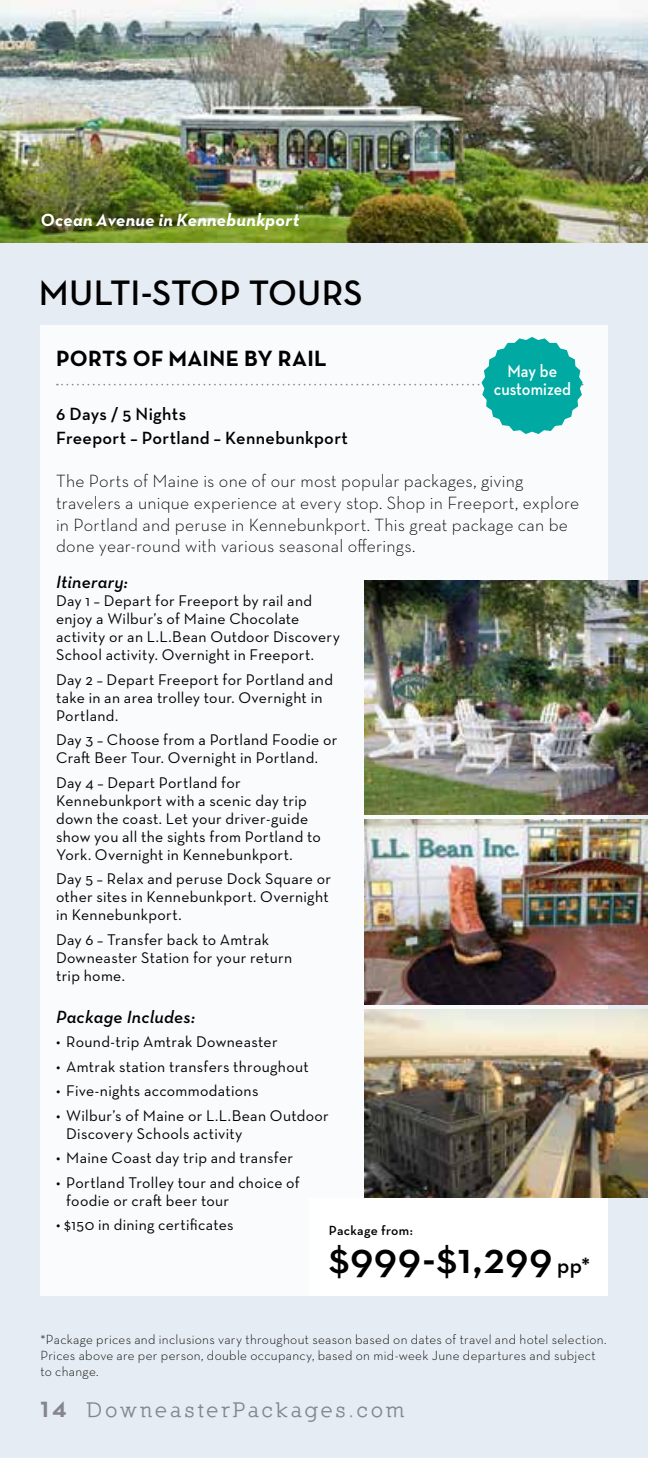
<style>
.page{position:relative;width:648px;height:1458px;background:#e6ecf3}
.page>*{position:absolute;margin:0;border:0;box-sizing:border-box;transform-origin:0 0}
.t1{font:600 45px "Neutraface Text";color:#000}
.t2{font:600 36px "Neutraface Text";letter-spacing:-.005em;color:#000}
.t3{font:700 22.5px "Neutraface Text";letter-spacing:.01em;color:#000}
.t4{font:700 21.38px "Nilland";letter-spacing:.15em;color:#84868c}
.t5{font:300 18px/21.6px "Neutraface Text";letter-spacing:.01em;color:#000}
.t6{font:600 18px/24.3px "Neutraface Text";letter-spacing:.015em;color:#000}
.t7{font:italic 700 18px "Neutraface Text";letter-spacing:.02em;color:#fff}
.t8{font:italic 600 18px "Neutraface Text";letter-spacing:.015em;color:#000}
.t9{font:600 18px/18px "Neutraface Text";color:#fff;text-align:center;scale:.9 1}
.t10{font:15.75px/18px "Neutraface Text";letter-spacing:.02em;color:#000}
.t11{font:300 13.5px/16.2px "Neutraface Text";letter-spacing:.02em;color:#000}
.t12{font:600 13.5px "Neutraface Text";letter-spacing:.025em;color:#000}
.s1{font-size:22.5px}
.s2{font-family:"Neutraface Text";font-size:22.5px}
</style>
<div class="page">
<div style="left:40px;top:326px;width:568px;height:970px;background:#fff"></div>
<img style="left:364px;top:581px;width:284px;height:233px">
<img style="left:364px;top:819px;width:284px;height:185px">
<img style="left:0;top:0;width:648px;height:243px">
<svg style="left:57px;top:337px;width:526px;height:97px"></svg>
<img style="left:364px;top:1010px;width:284px;height:188px">
<p class="t7" style="left:40px;top:208px;width:260px">Ocean Avenue in Kennebunkport</p>
<h2 class="t2" style="left:39px;top:271px;width:325px">MULTI-STOP TOURS</h2>
<h3 class="t3" style="left:56px;top:344px;width:272px">PORTS OF MAINE BY RAIL</h3>
<p class="t9" style="left:494px;top:362px;width:87px">May be customized</p>
<p class="t6" style="left:56px;top:402px;width:294px">6 Days / 5 Nights<br>Freeport – Portland – Kennebunkport</p>
<p class="t5" style="left:56px;top:470px;width:525px">The Ports of Maine is one of our most popular packages, giving travelers a unique experience at every stop. Shop in Freeport, explore in Portland and peruse in Kennebunkport. This great package can be done year-round with various seasonal offerings.</p>
<p class="t8" style="left:56px;top:571px;width:73px">Itinerary:</p>
<p class="t10" style="left:56px;top:592px;width:286px">Day 1 – Depart for Freeport by rail and enjoy a Wilbur’s of Maine Chocolate activity or an L.L.Bean Outdoor Discovery School activity. Overnight in Freeport.</p>
<p class="t10" style="left:56px;top:670px;width:278px">Day 2 – Depart Freeport for Portland and take in an area trolley tour. Overnight in<br>Portland.</p>
<p class="t10" style="left:56px;top:731px;width:283px">Day 3 – Choose from a Portland Foodie or<br>Craft Beer Tour. Overnight in Portland.</p>
<p class="t10" style="left:56px;top:773px;width:266px">Day 4 – Depart Portland for Kennebunkport with a scenic day trip down the coast. Let your driver-guide show you all the sights from Portland to York. Overnight in Kennebunkport.</p>
<p class="t10" style="left:56px;top:870px;width:277px">Day 5 – Relax and peruse Dock Square or other sites in Kennebunkport. Overnight in Kennebunkport.</p>
<p class="t10" style="left:56px;top:930px;width:238px">Day 6 – Transfer back to Amtrak<br>Downeaster Station for your return trip home.</p>
<p class="t8" style="left:56px;top:1006px;width:141px">Package Includes:</p>
<p class="t10" style="left:56px;top:1033px;width:223px">• Round-trip Amtrak Downeaster</p>
<p class="t10" style="left:56px;top:1057px;width:254px">• Amtrak station transfers throughout</p>
<p class="t10" style="left:56px;top:1082px;width:204px">• Five-nights accommodations</p>
<p class="t10" style="left:66px;top:1106px;width:264px;text-indent:-10px">• Wilbur’s of Maine or L.L.Bean Outdoor<br>Discovery Schools activity</p>
<p class="t10" style="left:56px;top:1149px;width:239px">• Maine Coast day trip and transfer</p>
<p class="t10" style="left:66px;top:1173px;width:235px;text-indent:-10px">• Portland Trolley tour and choice of foodie or craft beer tour</p>
<p class="t10" style="left:56px;top:1216px;width:179px">• $150 in dining certificates</p>
<p class="t12" style="left:329px;top:1222px;width:86px">Package from:</p>
<h1 class="t1" style="left:329px;top:1229px;width:263px">$999-$1,299 <span class="s1">pp*</span></h1>
<p class="t11" style="left:40px;top:1331px;width:568px">*Package prices and inclusions vary throughout season based on dates of travel and hotel selection.<br>Prices above are per person, double occupancy, based on mid-week June departures and subject to change.</p>
<h3 class="t4" style="left:40px;top:1397px;width:365px"><span class="s2">14</span> DowneasterPackages.com</h3>
</div>
